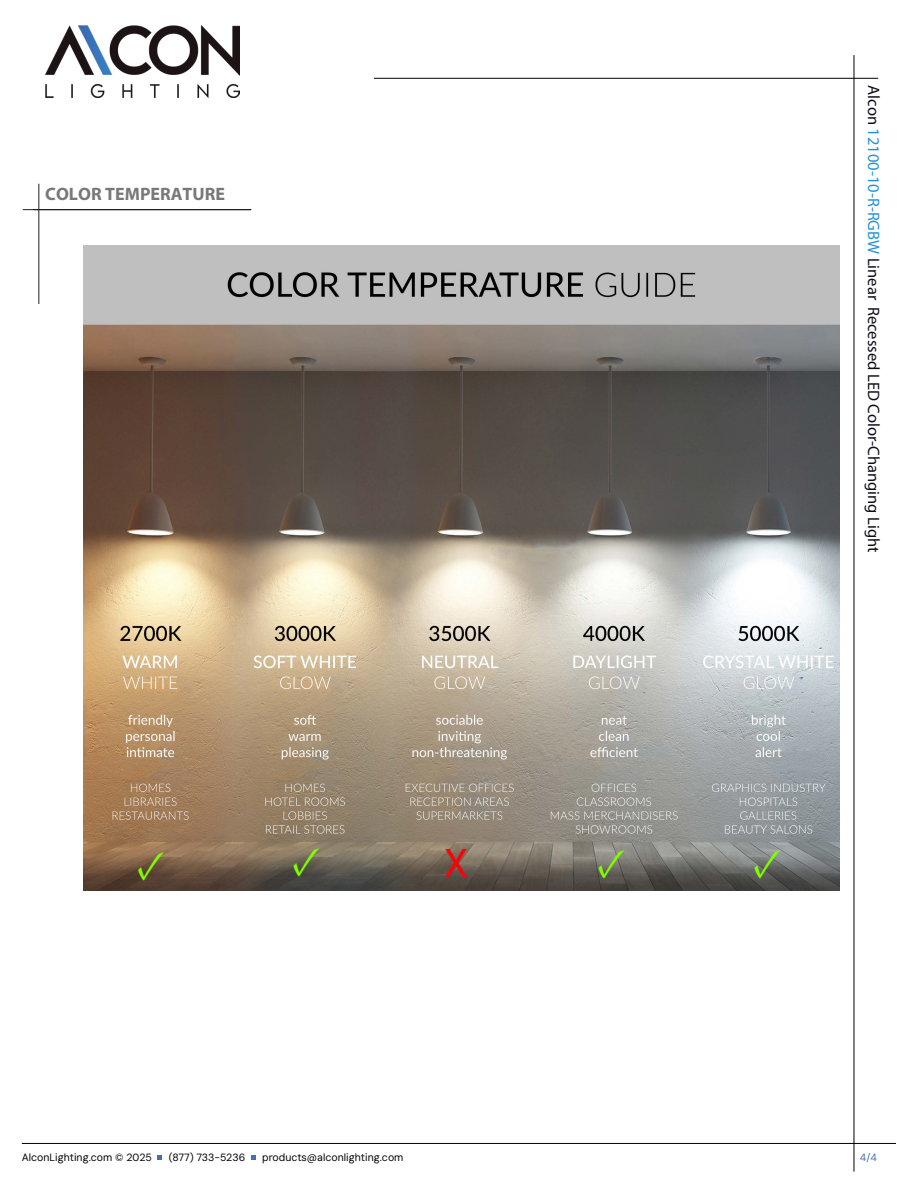
<style>
.page{position:relative;width:918px;height:1188px;background:#fff}
.page>*{position:absolute;margin:0;border:0;box-sizing:border-box;transform-origin:0 0}
.t1{font:700 41.7px "Minion Pro";color:#80ff00}
.t2{font:41.7px "Myriad Pro";color:#fb0207}
.t3{font:700 18px "Myriad Pro";color:#787878}
.t4{font:16.5px "Myriad Pro";color:#0e0d17}
.t5{font:10.5px "DM Sans 9 pt";color:#000}
.t6{font:10.5px "DM Sans 9 pt";color:#466eb0}
.s1{color:#2392d2}
</style>
<div class="page">
<img style="left:83px;top:245px;width:756px;height:646px">
<hr style="left:23px;top:209px;width:228px;height:1px;background:#231f20">
<hr style="left:39px;top:184px;width:1px;height:120px;background:#231f20">
<hr style="left:854px;top:55px;width:1px;height:1117px;background:#000">
<hr style="left:374px;top:78px;width:504px;height:1px;background:#000">
<img style="left:46px;top:26px;width:193px;height:71px">
<hr style="left:22px;top:1143px;width:874px;height:1px;background:#000">
<svg style="left:157px;top:1155px;width:5px;height:4px"></svg>
<svg style="left:251px;top:1155px;width:5px;height:4px"></svg>
<h2 class="t3" style="left:45px;top:182px;width:181px">COLOR TEMPERATURE</h2>
<h3 class="t4" style="left:884px;top:85px;width:469px;rotate:90deg">Alcon <span class="s1">12100-10-R-RGBW</span> Linear Recessed LED Color-Changing Light</h3>
<h1 class="t1" style="left:137px;top:835px;width:30px">✓</h1>
<h1 class="t1" style="left:292px;top:831px;width:30px">✓</h1>
<h1 class="t2" style="left:444px;top:837px;width:25px">X</h1>
<h1 class="t1" style="left:597px;top:834px;width:30px">✓</h1>
<h1 class="t1" style="left:753px;top:834px;width:30px">✓</h1>
<p class="t5" style="left:22px;top:1150px;width:132px">AlconLighting.com © 2025</p>
<p class="t5" style="left:169px;top:1150px;width:78px">(877) 733-5236</p>
<p class="t5" style="left:262px;top:1150px;width:143px">products@alconlighting.com</p>
<p class="t6" style="left:860px;top:1150px;width:19px">4/4</p>
</div>
